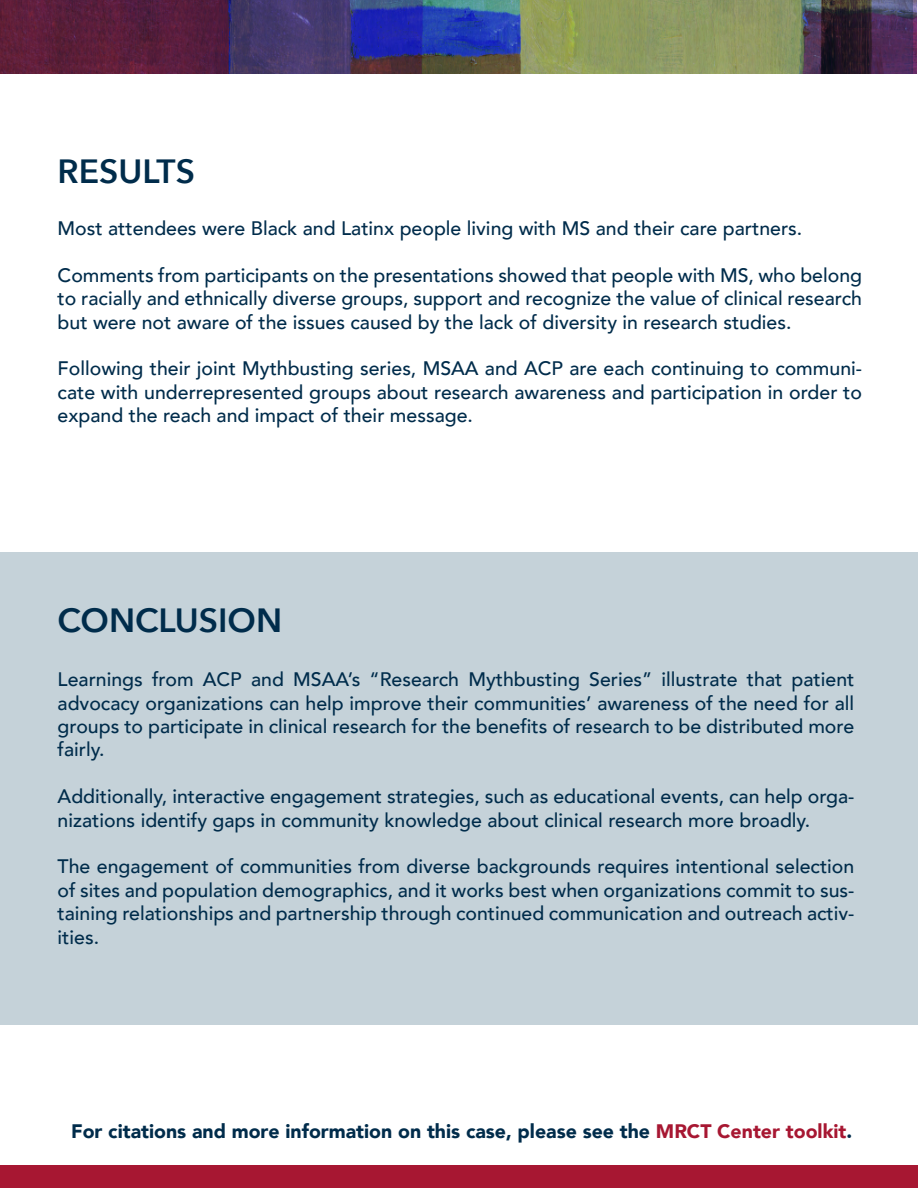
<style>
.page{position:relative;width:918px;height:1188px;background:#fff}
.page>*{position:absolute;margin:0;border:0;box-sizing:border-box;transform-origin:0 0}
.t1{font:600 33.6px "Avenir Next";color:#002c4b}
.t2{font:500 19.5px/23.4px "Avenir";color:#002c4b;text-align:justify}
.t3{font:900 19.5px "Avenir";color:#002c4b}
.s1{color:#a71732}
</style>
<div class="page">
<div style="left:0;top:552px;width:918px;height:472px;background:#c5d2d9"></div>
<div style="left:0;top:1166px;width:918px;height:22px;background:#a71732"></div>
<svg style="left:0;top:0;width:912px;height:74px"></svg>
<h1 class="t1" style="left:58px;top:142px;width:139px">RESULTS</h1>
<p class="t2" style="left:58px;top:215px;width:746px">Most attendees were Black and Latinx people living with MS and their care partners.</p>
<p class="t2" style="left:58px;top:262px;width:806px">Comments from participants on the presentations showed that people with MS, who belong to racially and ethnically diverse groups, support and recognize the value of clinical research but were not aware of the issues caused by the lack of diversity in research studies.</p>
<p class="t2" style="left:58px;top:356px;width:806px">Following their joint Mythbusting series, MSAA and ACP are each continuing to communi&shy;cate with underrepresented groups about research awareness and participation in order to expand the reach and impact of their message.</p>
<h1 class="t1" style="left:58px;top:591px;width:226px">CONCLUSION</h1>
<p class="t2" style="left:58px;top:667px;width:798px">Learnings from ACP and MSAA’s “Research Mythbusting Series” illustrate that patient advocacy organizations can help improve their communities’ awareness of the need for all groups to participate in clinical research for the benefits of research to be distributed more fairly.</p>
<p class="t2" style="left:58px;top:784px;width:798px">Additionally, interactive engagement strategies, such as educational events, can help orga&shy;nizations identify gaps in community knowledge about clinical research more broadly.</p>
<p class="t2" style="left:58px;top:854px;width:798px">The engagement of communities from diverse backgrounds requires intentional selection of sites and population demographics, and it works best when organizations commit to sus&shy;taining relationships and partnership through continued communication and outreach activ&shy;ities.</p>
<p class="t3" style="left:71px;top:1114px;width:783px">For citations and more information on this case, please see the <span class="s1">MRCT Center toolkit</span>.</p>
</div>
